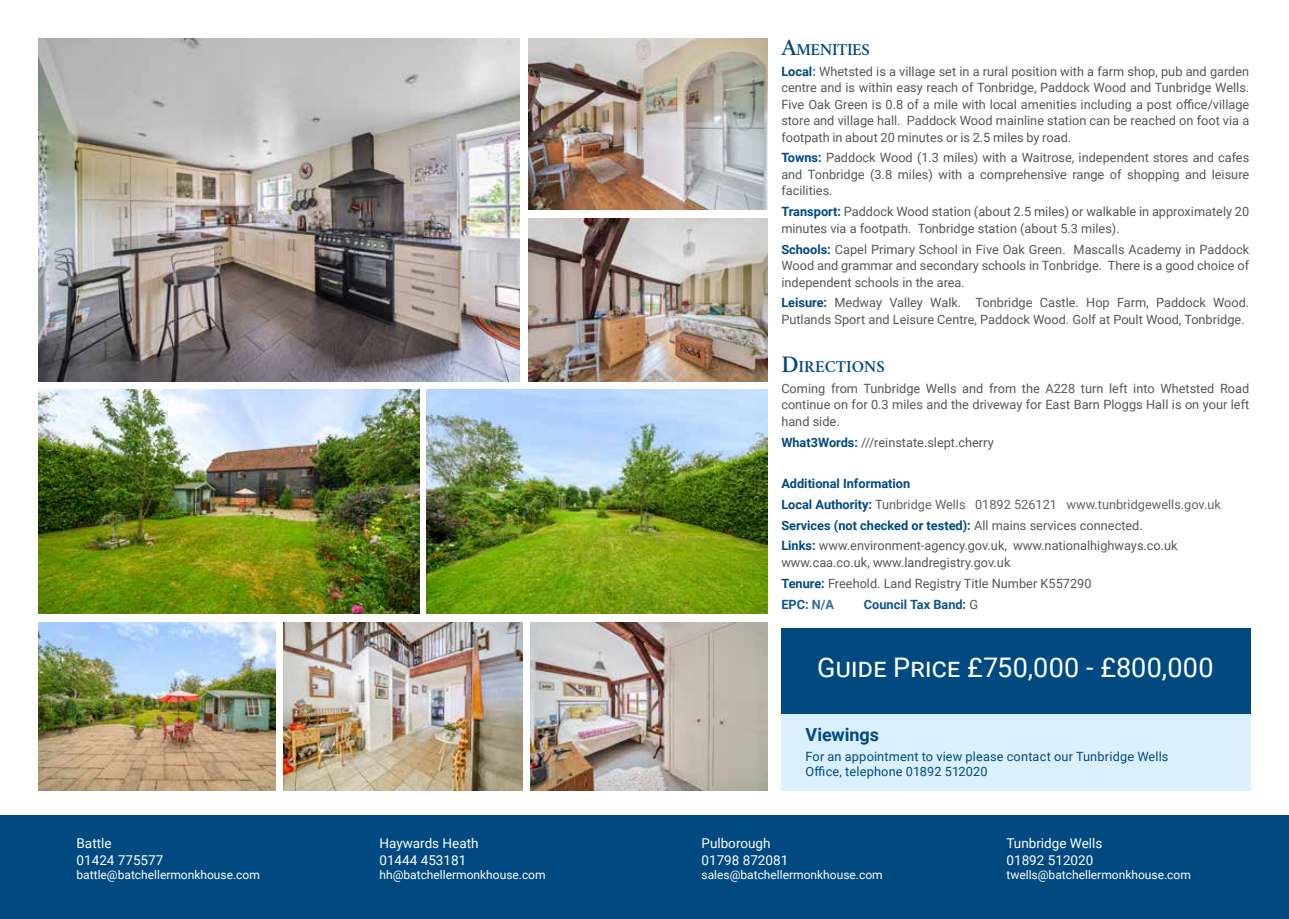
<style>
.page{position:relative;width:1289px;height:919px;background:#fff}
.page>*{position:absolute;margin:0;border:0;box-sizing:border-box;transform-origin:0 0}
.t1{font:27px "Roboto";letter-spacing:.01em;color:#fff}
.t2{font:700 18px "Roboto";color:#004a81}
.t3{font:600 16.8px "Crimson";letter-spacing:-.01em;color:#004a81}
.t4{font:600 16.8px "Crimson";letter-spacing:-.03em;color:#004a81}
.t5{font:13.5px/16.2px "Roboto";color:#fff}
.t6{font:12.75px/16.5px "Roboto";color:#575756;text-align:justify}
.t7{font:12.75px/15px "Roboto";letter-spacing:.015em;color:#004a81}
.t8{font:700 12.75px "Roboto";color:#0f5589}
.t9{font:12px "Roboto";color:#fff}
.s1{font-size:24px}
.s2{font-weight:700;color:#004a81}
.s3{font-weight:700;color:#336e9a}
.s4{color:#646363}
.s5{font-weight:700;color:#0f5589}
.s6{font-weight:400;color:#575756}
</style>
<div class="page">
<div style="left:781px;top:713px;width:469px;height:77px;background:#dbf0fd"></div>
<div style="left:0;top:815px;width:1288px;height:103px;background:#004a81"></div>
<div style="left:781px;top:628px;width:469px;height:85px;background:#004a81"></div>
<img style="left:38px;top:389px;width:381px;height:224px">
<img style="left:38px;top:38px;width:481px;height:344px">
<img style="left:528px;top:218px;width:239px;height:164px">
<img style="left:528px;top:38px;width:239px;height:171px">
<img style="left:38px;top:622px;width:237px;height:168px">
<img style="left:284px;top:622px;width:238px;height:168px">
<img style="left:530px;top:622px;width:237px;height:168px">
<img style="left:426px;top:389px;width:341px;height:224px">
<p class="t5" style="left:77px;top:835px;width:88px">Battle<br>01424 775577</p>
<p class="t9" style="left:77px;top:866px;width:185px">battle@batchellermonkhouse.com</p>
<p class="t5" style="left:379px;top:835px;width:101px">Haywards Heath<br>01444 453181</p>
<p class="t9" style="left:379px;top:866px;width:168px">hh@batchellermonkhouse.com</p>
<h3 class="t4" style="left:781px;top:38px;width:90px"><span class="s1">A</span>MENITIES</h3>
<p class="t6" style="left:781px;top:62px;width:469px"><span class="s2">Local</span><span class="s3">:</span> Whetsted is a village set in a rural position with a farm shop, pub and garden centre and is within easy reach of Tonbridge, Paddock Wood and Tunbridge Wells.<br>Five Oak Green is 0.8 of a mile with local amenities including a post office/village store and village hall. Paddock Wood mainline station can be reached on foot via a footpath in about 20 minutes or is 2.5 miles by road.</p>
<p class="t6" style="left:781px;top:149px;width:469px"><span class="s2">Towns:</span> Paddock Wood (1.3 miles) with a Waitrose, independent stores and cafes and Tonbridge (3.8 miles) with a comprehensive range of shopping and leisure facilities.</p>
<p class="t6" style="left:781px;top:203px;width:469px"><span class="s2">Transport:</span> Paddock Wood station (about 2.5 miles) or walkable in approximately 20 minutes via a footpath. Tonbridge station (about 5.3 miles).</p>
<p class="t6" style="left:781px;top:240px;width:469px"><span class="s2">Schools:</span> Capel Primary School in Five Oak Green. Mascalls Academy in Paddock Wood and grammar and secondary schools in Tonbridge. There is a good choice of independent schools in the area.</p>
<p class="t6" style="left:781px;top:294px;width:469px"><span class="s2">Leisure:</span> Medway Valley Walk. Tonbridge Castle. Hop Farm, Paddock Wood.<br>Putlands Sport and Leisure Centre, Paddock Wood. Golf at Poult Wood, Tonbridge.</p>
<h3 class="t3" style="left:781px;top:355px;width:105px"><span class="s1">D</span>IRECTIONS</h3>
<p class="t6" style="left:781px;top:379px;width:469px">Coming from Tunbridge Wells and from the A228 turn left into Whetsted Road continue on for 0.3 miles and the driveway for East Barn Ploggs Hall is on your left hand side.</p>
<p class="t6" style="left:781px;top:433px;width:214px"><span class="s2">What3Words:</span> ///reinstate.slept.cherry</p>
<p class="t6" style="left:781px;top:473px;width:441px;line-height:20.7px;text-align:left"><span class="s2">Additional Information<br>Local Authority:</span> T<span class="s4">unbridge Wells 01892 526121 www.tunbridgewells.gov.uk </span><span class="s2">Services (not checked or tested):</span> All mains services connected.<br><span class="s2">Links:</span> www.environment-agency.gov.uk, www.nationalhighways.co.uk</p>
<p class="t6" style="left:781px;top:551px;width:312px;line-height:20.7px;text-align:left">www.caa.co.uk, www.landregistry.gov.uk<br><span class="s2">Tenure:</span> Freehold. Land Registry Title Number K557290<br><span class="s5">EPC:</span> <span class="s3">N/A</span></p>
<p class="t8" style="left:864px;top:595px;width:116px">Council Tax Band: <span class="s6">G</span></p>
<h1 class="t1" style="left:817px;top:648px;width:398px">Guide Price £750,000 - £800,000</h1>
<h2 class="t2" style="left:805px;top:722px;width:75px">Viewings</h2>
<p class="t7" style="left:805px;top:748px;width:364px">For an appointment to view please contact our Tunbridge Wells<br>Office, telephone 01892 512020</p>
<p class="t5" style="left:701px;top:835px;width:88px">Pulborough<br>01798 872081</p>
<p class="t9" style="left:701px;top:866px;width:183px">sales@batchellermonkhouse.com</p>
<p class="t5" style="left:1006px;top:835px;width:97px">Tunbridge Wells<br>01892 512020</p>
<p class="t9" style="left:1006px;top:866px;width:186px">twells@batchellermonkhouse.com</p>
</div>
